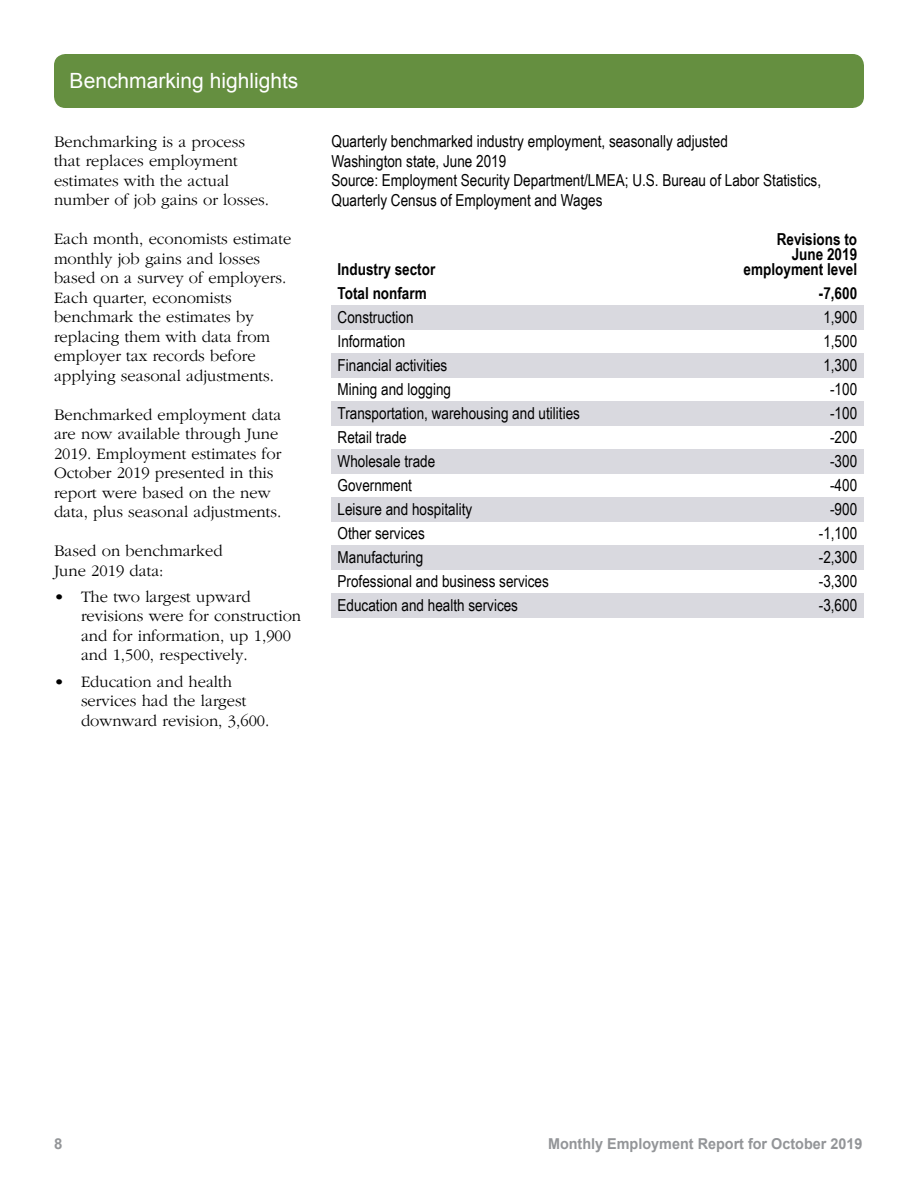
<style>
.page{position:relative;width:918px;height:1188px;background:#fff}
.page>*{position:absolute;margin:0;border:0;box-sizing:border-box;transform-origin:0 0}
.t1{font:21px "Arial";color:#fff}
.Body_text{font:300 16.5px/19.5px "Garamond";color:#000}
.t2{font:16.5px/19.5px "Arial Narrow";color:#000}
.t3{font:700 16.5px/15px "Arial Narrow";color:#000;text-align:right}
.t4{font:700 15px "Arial";color:#939598;scale:.96 1}
.t5{font:700 15px "Arial";color:#939598}
</style>
<div class="page">
<div style="left:54px;top:54px;width:810px;height:54px;background:#658f40;border-radius:12px"></div>
<div style="left:332px;top:305px;width:400px;height:24px;background:#d9d9df"></div>
<div style="left:732px;top:305px;width:131px;height:24px;background:#d9d9df"></div>
<div style="left:332px;top:353px;width:400px;height:24px;background:#d9d9df"></div>
<div style="left:732px;top:353px;width:131px;height:24px;background:#d9d9df"></div>
<div style="left:332px;top:401px;width:400px;height:24px;background:#d9d9df"></div>
<div style="left:732px;top:401px;width:131px;height:24px;background:#d9d9df"></div>
<div style="left:332px;top:449px;width:400px;height:24px;background:#d9d9df"></div>
<div style="left:732px;top:449px;width:131px;height:24px;background:#d9d9df"></div>
<div style="left:332px;top:497px;width:400px;height:24px;background:#d9d9df"></div>
<div style="left:732px;top:497px;width:131px;height:24px;background:#d9d9df"></div>
<div style="left:332px;top:545px;width:400px;height:24px;background:#d9d9df"></div>
<div style="left:732px;top:545px;width:131px;height:24px;background:#d9d9df"></div>
<div style="left:332px;top:593px;width:400px;height:24px;background:#d9d9df"></div>
<div style="left:732px;top:593px;width:131px;height:24px;background:#d9d9df"></div>
<h2 class="t1" style="left:70px;top:67px;width:230px">Benchmarking highlights</h2>
<p class="Body_text" style="left:54px;top:131px;width:217px">Benchmarking is a process that replaces employment estimates with the actual number of job gains or losses.</p>
<p class="Body_text" style="left:54px;top:229px;width:239px">Each month, economists estimate monthly job gains and losses based on a survey of employers.<br>Each quarter, economists benchmark the estimates by replacing them with data from employer tax records before applying seasonal adjustments.</p>
<p class="Body_text" style="left:54px;top:404px;width:229px">Benchmarked employment data are now available through June<br>2019. Employment estimates for<br>October 2019 presented in this report were based on the new data, plus seasonal adjustments.</p>
<p class="Body_text" style="left:54px;top:541px;width:170px">Based on benchmarked<br>June 2019 data:</p>
<p class="Body_text" style="left:81px;top:587px;width:222px;text-indent:-27px">• The two largest upward revisions were for construction and for information, up 1,900 and 1,500, respectively.</p>
<p class="Body_text" style="left:81px;top:671px;width:190px;text-indent:-27px">• Education and health services had the largest downward revision, 3,600.</p>
<p class="t2" style="left:332px;top:131px;width:491px">Quarterly benchmarked industry employment, seasonally adjusted<br>Washington state, June 2019<br>Source: Employment Security Department/LMEA; U.S. Bureau of Labor Statistics, Quarterly Census of Employment and Wages</p>
<p class="t3" style="left:338px;top:261px;width:99px">Industry sector</p>
<p class="t3" style="left:744px;top:231px;width:115px">Revisions to<br>June 2019 employment level</p>
<p class="t3" style="left:338px;top:285px;width:91px">Total nonfarm</p>
<p class="t3" style="left:819px;top:285px;width:40px">-7,600</p>
<p class="t2" style="left:338px;top:307px;width:77px">Construction</p>
<p class="t2" style="left:823px;top:307px;width:35px">1,900</p>
<p class="t2" style="left:338px;top:331px;width:69px">Information</p>
<p class="t2" style="left:823px;top:331px;width:35px">1,500</p>
<p class="t2" style="left:338px;top:355px;width:111px">Financial activities</p>
<p class="t2" style="left:823px;top:355px;width:35px">1,300</p>
<p class="t2" style="left:338px;top:379px;width:115px">Mining and logging</p>
<p class="t2" style="left:830px;top:379px;width:29px">-100</p>
<p class="t2" style="left:338px;top:403px;width:244px">Transportation, warehousing and utilities</p>
<p class="t2" style="left:830px;top:403px;width:29px">-100</p>
<p class="t2" style="left:338px;top:427px;width:71px">Retail trade</p>
<p class="t2" style="left:830px;top:427px;width:29px">-200</p>
<p class="t2" style="left:338px;top:451px;width:99px">Wholesale trade</p>
<p class="t2" style="left:830px;top:451px;width:29px">-300</p>
<p class="t2" style="left:338px;top:475px;width:76px">Government</p>
<p class="t2" style="left:830px;top:475px;width:29px">-400</p>
<p class="t2" style="left:338px;top:499px;width:136px">Leisure and hospitality</p>
<p class="t2" style="left:830px;top:499px;width:29px">-900</p>
<p class="t2" style="left:338px;top:523px;width:89px">Other services</p>
<p class="t2" style="left:819px;top:523px;width:40px">-1,100</p>
<p class="t2" style="left:338px;top:547px;width:87px">Manufacturing</p>
<p class="t2" style="left:819px;top:547px;width:40px">-2,300</p>
<p class="t2" style="left:338px;top:571px;width:213px">Professional and business services</p>
<p class="t2" style="left:819px;top:571px;width:40px">-3,300</p>
<p class="t2" style="left:338px;top:595px;width:182px">Education and health services</p>
<p class="t2" style="left:819px;top:595px;width:40px">-3,600</p>
<p class="t5" style="left:54px;top:1134px;width:10px">8</p>
<p class="t4" style="left:548px;top:1134px;width:329px">Monthly Employment Report for October 2019</p>
</div>
